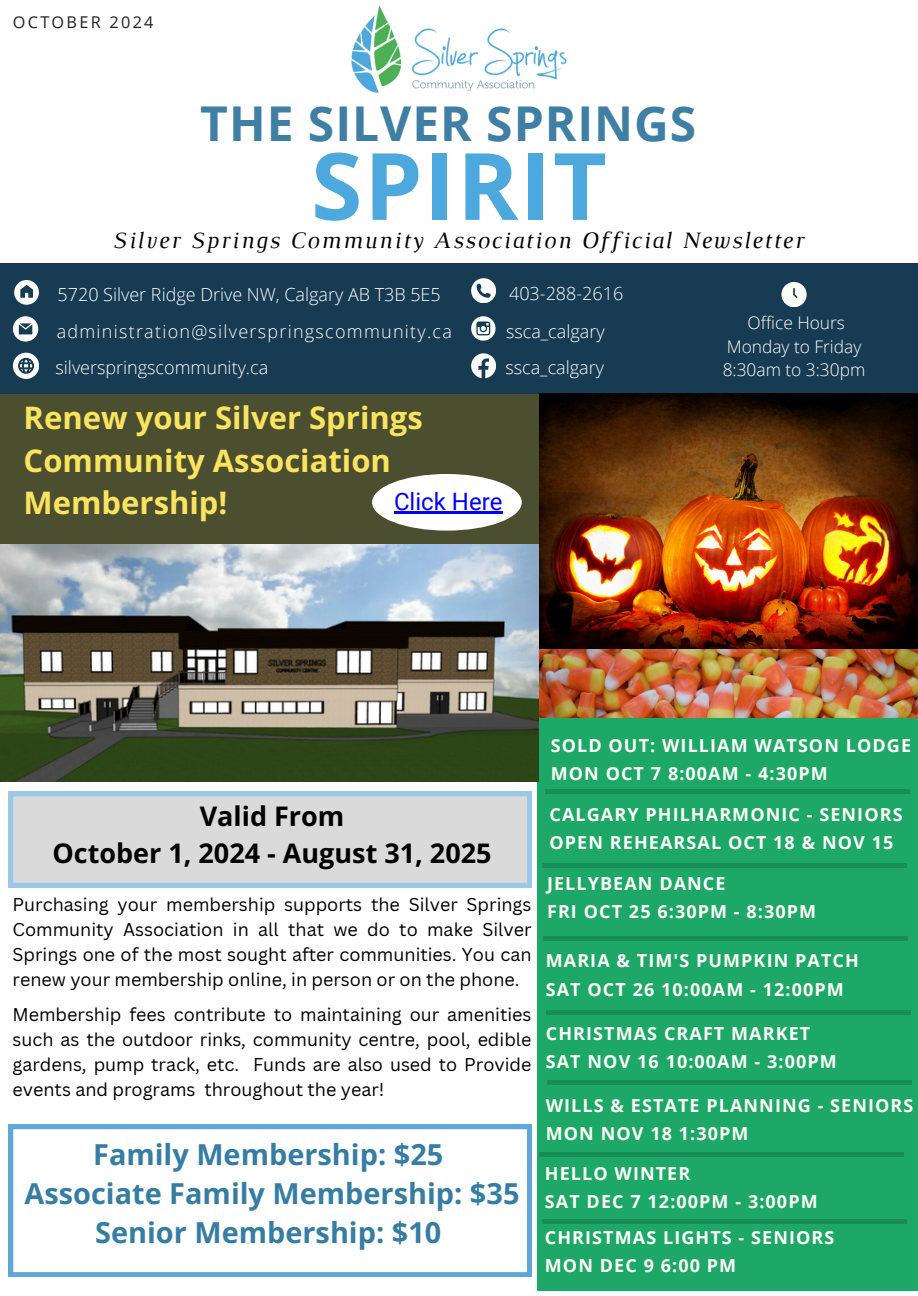
<style>
.page{position:relative;width:918px;height:1296px;background:#fff}
.page>*{position:absolute;margin:0;border:0;box-sizing:border-box;transform-origin:0 0}
.t1{font:700 93px "Open Sans";letter-spacing:.02em;color:#4ca8dd}
.t2{font:700 48px "Open Sans";letter-spacing:.02em;color:#3f7fa4}
.t3{font:700 31.05px/42.5px "Open Sans";color:#fae35e}
.t4{font:700 28.95px/39.3px "Open Sans";color:#367da3;text-align:center}
.t5{font:700 27px/37.2px "Open Sans";color:#000;text-align:center}
.t6{font:italic 24px "Luthier";letter-spacing:.07em;color:#000}
.t7{font:24px "Roboto";color:#0000fe}
.t8{font:18px/25px "Canva Sans";color:#000;text-align:justify}
.t9{font:700 18px/28.2px "Open Sans";letter-spacing:.06em;color:#fffff9}
.t10{font:300 18px "Open Sans";color:#fff}
.t11{font:300 18px "Open Sans";letter-spacing:.07em;color:#fff}
.t12{font:300 17.4px "Open Sans";color:#fff}
.t13{font:16.2px "Open Sans";letter-spacing:.14em;color:#222}
</style>
<div class="page">
<img style="left:351px;top:5px;width:216px;height:88px">
<svg style="left:9px;top:792px;width:523px;height:95px;background:#d3d8db"></svg>
<div style="left:0;top:390px;width:918px;height:383px;background:#4b4f2f"></div>
<div style="left:537px;top:717px;width:380px;height:574px;background:#1da867"></div>
<img style="left:539px;top:649px;width:379px;height:69px">
<div style="left:0;top:263px;width:918px;height:130px;background:#173b53"></div>
<svg style="left:13px;top:316px;width:25px;height:26px"></svg>
<svg style="left:471px;top:278px;width:25px;height:25px"></svg>
<svg style="left:14px;top:280px;width:25px;height:25px"></svg>
<svg style="left:13px;top:353px;width:26px;height:26px"></svg>
<svg style="left:471px;top:353px;width:25px;height:25px"></svg>
<svg style="left:471px;top:316px;width:25px;height:25px"></svg>
<svg style="left:781px;top:282px;width:25px;height:25px"></svg>
<div style="left:543px;top:936px;width:365px;height:5px;background:#188e57"></div>
<hr style="left:546px;top:1011px;width:364px;height:4px;background:#188e57">
<div style="left:542px;top:863px;width:365px;height:5px;background:#188e57"></div>
<svg style="left:9px;top:1125px;width:523px;height:152px"></svg>
<hr style="left:545px;top:790px;width:364px;height:4px;background:#188e57">
<hr style="left:547px;top:1081px;width:365px;height:4px;background:#188e57">
<img style="left:0;top:544px;width:539px;height:237px">
<div style="left:372px;top:474px;width:150px;height:57px;background:#fff;border-radius:50%"></div>
<img style="left:539px;top:394px;width:379px;height:255px">
<hr style="left:394px;top:512px;width:109px;height:2px;background:#0000fe">
<hr style="left:540px;top:1152px;width:364px;height:4px;background:#188e57">
<hr style="left:542px;top:1219px;width:365px;height:4px;background:#188e57">
<p class="t13" style="left:13px;top:10px;width:142px">OCTOBER 2024</p>
<h5 class="t2" style="left:200px;top:89px;width:498px">THE SILVER SPRINGS</h5>
<p class="t1" style="left:311px;top:121px;width:297px">SPIRIT</p>
<p class="t6" style="left:112px;top:231px;width:693px">Silver Springs Community Association Official Newsletter</p>
<p class="t10" style="left:58px;top:282px;width:385px">5720 Silver Ridge Drive NW, Calgary AB T3B 5E5</p>
<p class="t11" style="left:57px;top:319px;width:397px">administration@silverspringscommunity.ca</p>
<p class="t10" style="left:55px;top:355px;width:214px">silverspringscommunity.ca</p>
<p class="t10" style="left:509px;top:281px;width:116px">403-288-2616</p>
<p class="t10" style="left:506px;top:319px;width:100px">ssca_calgary</p>
<p class="t10" style="left:505px;top:355px;width:100px">ssca_calgary</p>
<p class="t3" style="left:24px;top:396px;width:401px">Renew your Silver Springs<br>Community Association<br>Membership!</p>
<h3 class="t7" style="left:394px;top:487px;width:110px">Click Here</h3>
<p class="t12" style="left:748px;top:310px;width:99px">Office Hours</p>
<p class="t12" style="left:727px;top:334px;width:136px">Monday to Friday</p>
<p class="t12" style="left:723px;top:358px;width:144px">8:30am to 3:30pm</p>
<h5 class="t5" style="left:52px;top:797px;width:441px">Valid From<br>October 1, 2024 - August 31, 2025</h5>
<p class="t8" style="left:13px;top:892px;width:520px">Purchasing your membership supports the Silver Springs Community Association in all that we do to make Silver Springs one of the most sought after communities. You can renew your membership online, in person or on the phone.</p>
<p class="t8" style="left:13px;top:1002px;width:520px">Membership fees contribute to maintaining our amenities such as the outdoor rinks, community centre, pool, edible gardens, pump track, etc. Funds are also used to Provide events and programs throughout the year!</p>
<p class="t4" style="left:25px;top:1134px;width:497px">Family Membership: $25<br>Associate Family Membership: $35<br>Senior Membership: $10</p>
<p class="t9" style="left:551px;top:731px;width:362px">SOLD OUT: WILLIAM WATSON LODGE<br>MON OCT 7 8:00AM - 4:30PM</p>
<h6 class="t9" style="left:550px;top:800px;width:355px">CALGARY PHILHARMONIC - SENIORS<br>OPEN REHEARSAL OCT 18 &amp; NOV 15</h6>
<p class="t9" style="left:547px;top:869px;width:271px">JELLYBEAN DANCE<br>FRI OCT 25 6:30PM - 8:30PM</p>
<p class="t9" style="left:546px;top:946px;width:315px">MARIA &amp; TIM'S PUMPKIN PATCH<br>SAT OCT 26 10:00AM - 12:00PM</p>
<p class="t9" style="left:546px;top:1019px;width:293px">CHRISTMAS CRAFT MARKET<br>SAT NOV 16 10:00AM - 3:00PM</p>
<h6 class="t9" style="left:546px;top:1091px;width:369px">WILLS &amp; ESTATE PLANNING - SENIORS<br>MON NOV 18 1:30PM</h6>
<h6 class="t9" style="left:545px;top:1159px;width:274px">HELLO WINTER<br>SAT DEC 7 12:00PM - 3:00PM</h6>
<h6 class="t9" style="left:545px;top:1223px;width:291px">CHRISTMAS LIGHTS - SENIORS<br>MON DEC 9 6:00 PM</h6>
</div>
